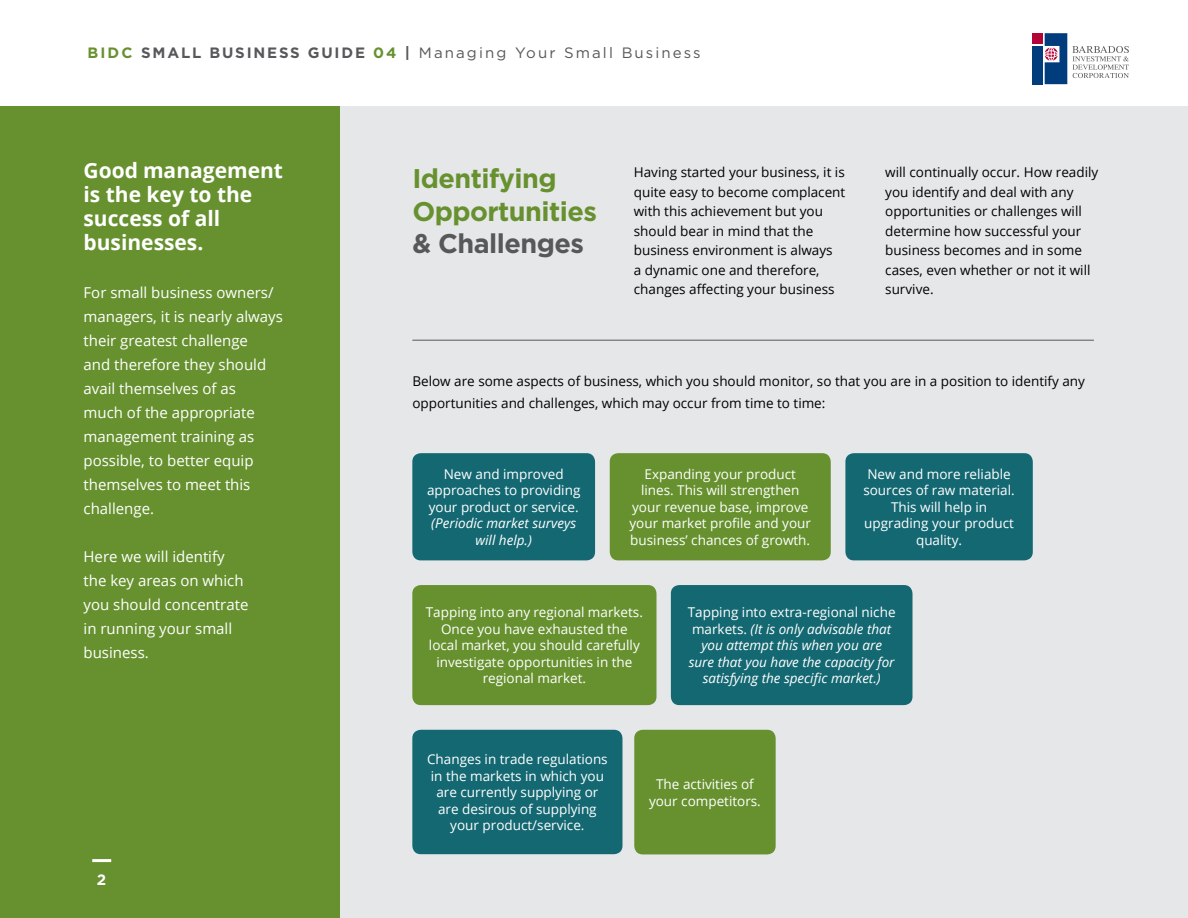
<style>
.page{position:relative;width:1188px;height:918px;background:#fff}
.page>*{position:absolute;margin:0;border:0;box-sizing:border-box;transform-origin:0 0}
.Bold_Big{font:700 27px/32.4px "Gotham";letter-spacing:-.02em;color:#67912f}
.Bold_Big-2{font:700 27px "Gotham";letter-spacing:-.02em;color:#57585a}
.Bold_Big-3{font:700 21px/24px "Open Sans";color:#fff}
.Bold_Big-4{font:15px/24px "Open Sans";color:#fff}
.t1{font:15px "Gotham";letter-spacing:.14em;color:#57585a}
.t2{font:700 15px "Gotham";color:#fff}
.Bold_Big-5{font:13.5px/16.5px "Open Sans";color:#fff;text-align:center}
.Bold_Big-6{font:13.5px/19.5px "Open Sans";color:#000}
.Bold_Big-7{font:italic 13.5px/16.5px "Open Sans";color:#fff;text-align:center}
.s1{font-weight:700;color:#67912f}
.s2{font-weight:700}
.s3{font-style:italic}
.s4{font-style:normal}
</style>
<div class="page">
<div style="left:1032px;top:33px;width:11px;height:11px;background:#b30437"></div>
<div style="left:1032px;top:46px;width:11px;height:38px;background:#013d7d"></div>
<svg style="left:1045px;top:33px;width:84px;height:51px"></svg>
<div style="left:0;top:106px;width:1188px;height:812px;background:#e6e7e9"></div>
<div style="left:0;top:106px;width:339px;height:812px;background:#67912f"></div>
<hr style="left:412px;top:340px;width:682px;height:1px;background:#57585a">
<div style="left:412px;top:453px;width:183px;height:107px;background:#146872;border-radius:9px"></div>
<div style="left:412px;top:730px;width:210px;height:124px;background:#146872;border-radius:9px"></div>
<div style="left:671px;top:585px;width:242px;height:120px;background:#146872;border-radius:9px"></div>
<div style="left:845px;top:453px;width:188px;height:107px;background:#146872;border-radius:9px"></div>
<div style="left:610px;top:453px;width:221px;height:107px;background:#67912f;border-radius:9px"></div>
<div style="left:412px;top:585px;width:245px;height:120px;background:#67912f;border-radius:9px"></div>
<div style="left:634px;top:730px;width:142px;height:124px;background:#67912f;border-radius:9px"></div>
<hr style="left:92px;top:859px;width:19px;height:3px;background:#fff">
<p class="t1" style="left:87px;top:44px;width:615px"><span class="s1">BIDC</span> <span class="s2">SMALL BUSINESS GUIDE</span> <span class="s1">04</span> <span class="s2">|</span> Managing Your Small Business</p>
<p class="Bold_Big-3" style="left:84px;top:157px;width:201px">Good management is the key to the success of all businesses.</p>
<p class="Bold_Big-4" style="left:84px;top:280px;width:201px">For small business owners/ managers, it is nearly always their greatest challenge<br>and therefore they should avail themselves of as<br>much of the appropriate management training as possible, to better equip themselves to meet this challenge.</p>
<p class="Bold_Big-4" style="left:84px;top:544px;width:143px">Here we will identify</p>
<p class="Bold_Big-4" style="left:84px;top:568px;width:166px">the key areas on which you should concentrate in running your small business.</p>
<p class="t2" style="left:97px;top:869px;width:11px">2</p>
<p class="Bold_Big" style="left:412px;top:162px;width:186px">Identifying<br>Opportunities</p>
<p class="Bold_Big-2" style="left:412px;top:226px;width:173px">&amp; Challenges</p>
<p class="Bold_Big-6" style="left:634px;top:162px;width:213px">Having started your business, it is quite easy to become complacent with this achievement but you should bear in mind that the business environment is always<br>a dynamic one and therefore, changes affecting your business</p>
<p class="Bold_Big-6" style="left:885px;top:162px;width:215px">will continually occur. How readily you identify and deal with any opportunities or challenges will determine how successful your business becomes and in some cases, even whether or not it will survive.</p>
<p class="Bold_Big-6" style="left:412px;top:369px;width:674px;line-height:22.5px">Below are some aspects of business, which you should monitor, so that you are in a position to identify any opportunities and challenges, which may occur from time to time:</p>
<p class="Bold_Big-5" style="left:427px;top:465px;width:155px">New and improved approaches to providing your product or service. <span class="s3">(Periodic market surveys will help.)</span></p>
<p class="Bold_Big-5" style="left:629px;top:465px;width:183px">Expanding your product lines. This will strengthen your revenue base, improve your market profile and your business’ chances of growth.</p>
<p class="Bold_Big-5" style="left:863px;top:465px;width:153px">New and more reliable sources of raw material.<br>This will help in upgrading your product quality.</p>
<p class="Bold_Big-5" style="left:426px;top:604px;width:219px">Tapping into any regional markets.<br>Once you have exhausted the local market, you should carefully investigate opportunities in the regional market.</p>
<p class="Bold_Big-7" style="left:688px;top:604px;width:209px"><span class="s4">Tapping into extra-regional niche markets.</span> (It is only advisable that you attempt this when you are sure that you have the capacity for satisfying the specific market.)</p>
<p class="Bold_Big-5" style="left:427px;top:751px;width:182px">Changes in trade regulations in the markets in which you are currently supplying or are desirous of supplying your product/service.</p>
<p class="Bold_Big-5" style="left:649px;top:776px;width:113px">The activities of your competitors.</p>
</div>
